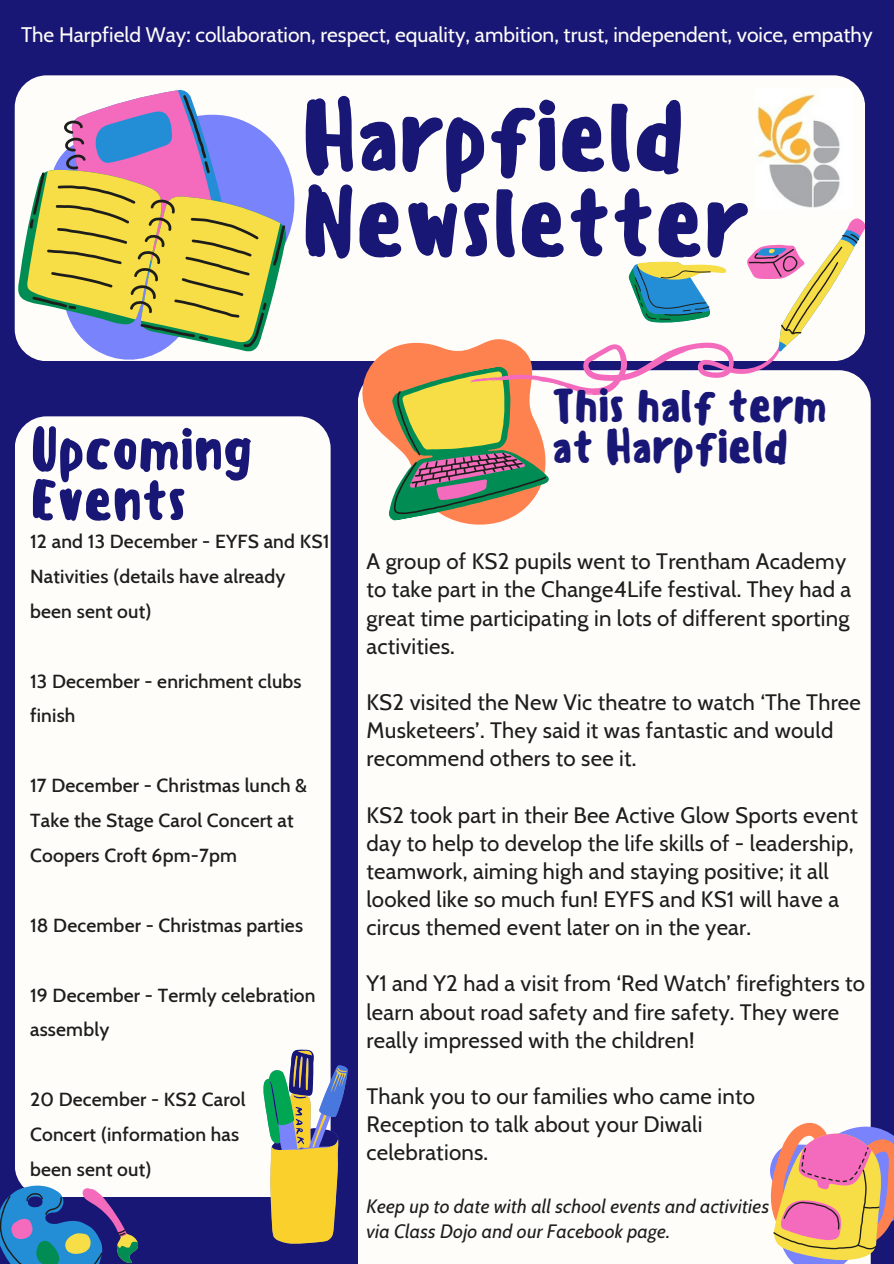
<style>
.page{position:relative;width:894px;height:1264px;background:#fff}
.page>*{position:absolute;margin:0;border:0;box-sizing:border-box;transform-origin:0 0}
.t1{font:500 95.85px/85.5px "Sensei";letter-spacing:-.025em;color:#181775}
.t2{font:500 56.25px "Sensei";letter-spacing:-.025em;color:#181775}
.t3{font:500 45.75px "Sensei";letter-spacing:-.025em;color:#181775}
.t4{font:22.2px/28.2px "Cabin";letter-spacing:.01em;color:#1d1d1b}
.t5{font:21px "Cabin";color:#fffdfa}
.t6{font:500 19.2px/34.8px "Cabin";letter-spacing:.01em;color:#1d1d1b}
.t7{font:italic 19.2px "Cabin";letter-spacing:.01em;color:#1d1d1b}
</style>
<div class="page">
<div style="left:0;top:0;width:893px;height:1263px;background:#181775"></div>
<div style="left:15px;top:75px;width:849px;height:286px;background:#fffdfa;border-radius:32px"></div>
<div style="left:358px;top:383px;width:512px;height:880px;background:#fffdfa"></div>
<div style="left:15px;top:416px;width:315px;height:781px;background:#fffdfa;border-radius:32px"></div>
<svg style="left:314px;top:375px;width:287px;height:192px;fill:#fffdfa"></svg>
<svg style="left:14px;top:75px;width:334px;height:341px"></svg>
<svg style="left:15px;top:170px;width:272px;height:181px"></svg>
<svg style="left:27px;top:89px;width:253px;height:254px"></svg>
<svg style="left:30px;top:95px;width:255px;height:252px"></svg>
<svg style="left:263px;top:1049px;width:84px;height:194px"></svg>
<svg style="left:735px;top:1089px;width:158px;height:174px;background:#e2bcb1"></svg>
<svg style="left:0;top:1176px;width:139px;height:87px"></svg>
<svg style="left:366px;top:218px;width:498px;height:304px"></svg>
<img style="left:755px;top:93px;width:85px;height:115px">
<p class="t5" style="left:21px;top:22px;width:852px">The Harpfield Way: collaboration, respect, equality, ambition, trust, independent, voice, empathy</p>
<h4 class="t1" style="left:301px;top:94px;width:449px">Harpfield<br>Newsletter</h4>
<p class="t3" style="left:551px;top:379px;width:277px">This half term</p>
<p class="t2" style="left:30px;top:416px;width:225px">Upcoming</p>
<p class="t3" style="left:551px;top:419px;width:239px">at Harpfield</p>
<p class="t2" style="left:30px;top:466px;width:158px">Events</p>
<h3 class="t6" style="left:30px;top:523px;width:301px">12 and 13 December - EYFS and KS1<br>Nativities (details have already been sent out)</h3>
<p class="t4" style="left:366px;top:547px;width:486px">A group of KS2 pupils went to Trentham Academy to take part in the Change4Life festival. They had a great time participating in lots of different sporting activities.</p>
<p class="t4" style="left:366px;top:688px;width:496px">KS2 visited the New Vic theatre to watch ‘The Three<br>Musketeers’. They said it was fantastic and would recommend others to see it.</p>
<h1 class="t4" style="left:366px;top:800px;width:492px">KS2 took part in their Bee Active Glow Sports event day to help to develop the life skills of - leadership, teamwork, aiming high and staying positive; it all looked like so much fun! EYFS and KS1 will have a circus themed event later on in the year.</h1>
<p class="t4" style="left:366px;top:969px;width:500px">Y1 and Y2 had a visit from ‘Red Watch’ firefighters to learn about road safety and fire safety. They were really impressed with the children!</p>
<p class="t4" style="left:366px;top:1081px;width:390px">Thank you to our families who came into<br>Reception to talk about your Diwali celebrations.</p>
<p class="t7" style="left:366px;top:1194px;width:404px">Keep up to date with all school events and activities</p>
<p class="t7" style="left:366px;top:1219px;width:305px">via Class Dojo and our Facebook page.</p>
<h4 class="t6" style="left:30px;top:663px;width:273px">13 December - enrichment clubs finish</h4>
<h4 class="t6" style="left:30px;top:768px;width:278px">17 December - Christmas lunch &amp;<br>Take the Stage Carol Concert at<br>Coopers Croft 6pm-7pm</h4>
<h4 class="t6" style="left:30px;top:907px;width:274px">18 December - Christmas parties</h4>
<h4 class="t6" style="left:30px;top:977px;width:287px">19 December - Termly celebration assembly</h4>
<h4 class="t6" style="left:30px;top:1081px;width:217px">20 December - KS2 Carol<br>Concert (information has</h4>
<p class="t6" style="left:30px;top:1151px;width:123px">been sent out)</p>
</div>
